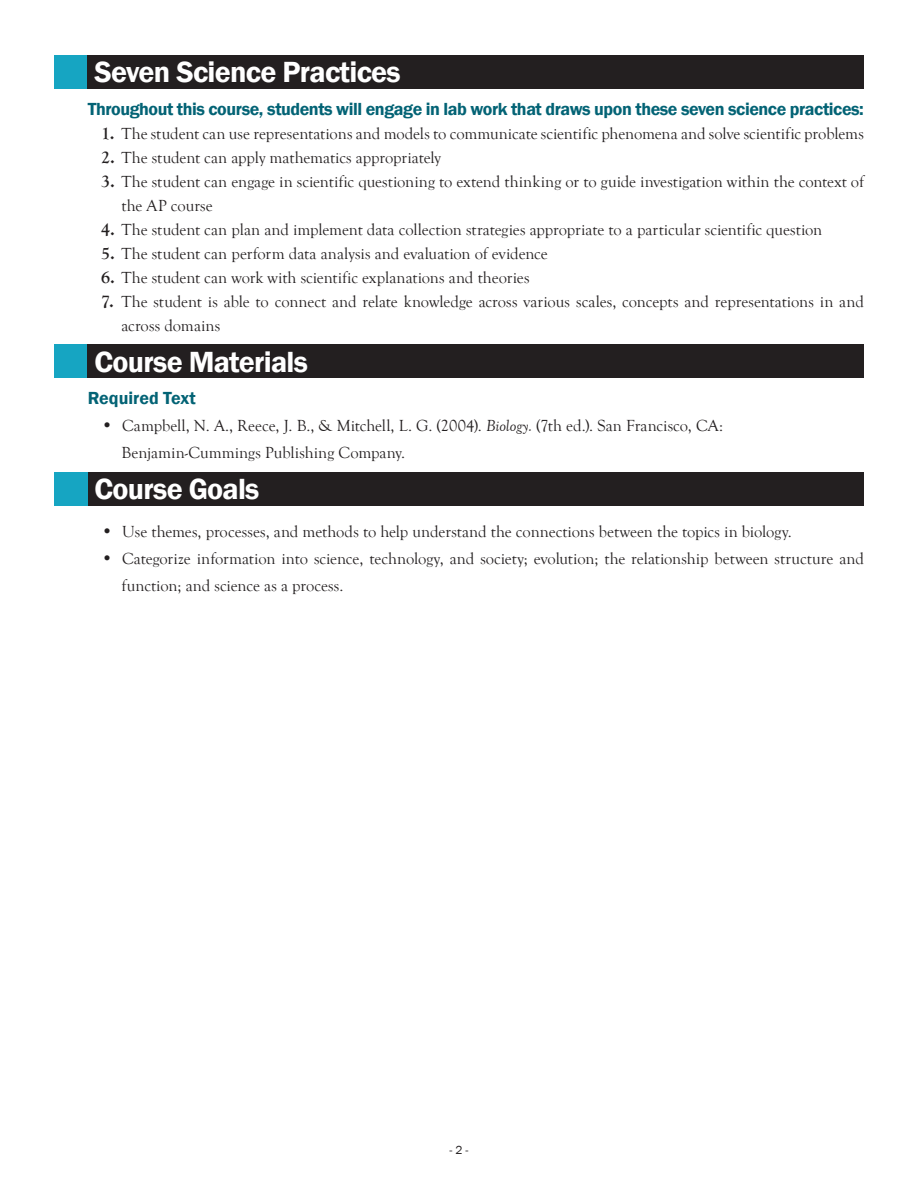
<style>
.page{position:relative;width:918px;height:1188px;background:#fff}
.page>*{position:absolute;margin:0;border:0;box-sizing:border-box;transform-origin:0 0}
.t1{font:600 30px "Franklin Gothic";letter-spacing:-.025em;color:#fff}
.t2{font:600 18px "Franklin Gothic";letter-spacing:-.025em;color:#036375}
.t3{font:600 18px "Franklin Gothic";color:#036375}
.t4{font:16.5px/27px "Goudy Old Style T";color:#231f20}
.t5{font:12px "Franklin Gothic";color:#231f20}
.s1{font-weight:700;font-size:18px}
.s2{font-style:italic}
</style>
<div class="page">
<div style="left:54px;top:344px;width:34px;height:34px;background:#16a5c2"></div>
<div style="left:88px;top:344px;width:776px;height:34px;background:#231f20"></div>
<div style="left:54px;top:55px;width:34px;height:34px;background:#16a5c2"></div>
<div style="left:88px;top:55px;width:776px;height:34px;background:#231f20"></div>
<div style="left:88px;top:472px;width:776px;height:33px;background:#231f20"></div>
<div style="left:54px;top:472px;width:34px;height:33px;background:#16a5c2"></div>
<h1 class="t1" style="left:94px;top:54px;width:308px">Seven Science Practices</h1>
<h1 class="t1" style="left:94px;top:54px;width:239px">Course Description</h1>
<p class="t2" style="left:88px;top:98px;width:778px">Throughout this course, students will engage in lab work that draws upon these seven science practices:</p>
<p class="t4" style="left:101px;top:120px;width:764px"><span class="s1">1.</span> The student can use representations and models to communicate scientific phenomena and solve scientific problems</p>
<p class="t4" style="left:101px;top:144px;width:341px"><span class="s1">2.</span> The student can apply mathematics appropriately</p>
<p class="t4" style="left:122px;top:170px;width:744px;line-height:24px;text-indent:-20px"><span class="s1">3.</span> The student can engage in scientific questioning to extend thinking or to guide investigation within the context of the AP course</p>
<p class="t4" style="left:101px;top:216px;width:723px"><span class="s1">4.</span> The student can plan and implement data collection strategies appropriate to a particular scientific question</p>
<p class="t4" style="left:101px;top:240px;width:448px"><span class="s1">5.</span> The student can perform data analysis and evaluation of evidence</p>
<p class="t4" style="left:101px;top:264px;width:430px"><span class="s1">6.</span> The student can work with scientific explanations and theories</p>
<p class="t4" style="left:122px;top:290px;width:744px;line-height:24px;text-indent:-20px"><span class="s1">7.</span> The student is able to connect and relate knowledge across various scales, concepts and representations in and across domains</p>
<h1 class="t1" style="left:189px;top:343px;width:145px">Desc ption</h1>
<h1 class="t1" style="left:94px;top:343px;width:215px">Course Materials</h1>
<p class="t3" style="left:88px;top:387px;width:109px">Required Text</p>
<p class="t4" style="left:122px;top:413px;width:603px;text-indent:-20px"><span class="s1">•</span> Campbell, N. A., Reece, J. B., &amp; Mitchell, L. G. (2004). <span class="s2">Biology.</span> (7th ed.). San Francisco, CA:<br>Benjamin-Cummings Publishing Company.</p>
<h1 class="t1" style="left:94px;top:471px;width:166px">Course Goals</h1>
<p class="t4" style="left:101px;top:518px;width:692px"><span class="s1">•</span> Use themes, processes, and methods to help understand the connections between the topics in biology.</p>
<p class="t4" style="left:122px;top:545px;width:744px;text-indent:-20px"><span class="s1">•</span> Categorize information into science, technology, and society; evolution; the relationship between structure and function; and science as a process.</p>
<p class="t5" style="left:449px;top:1143px;width:21px">- 2 -</p>
</div>
